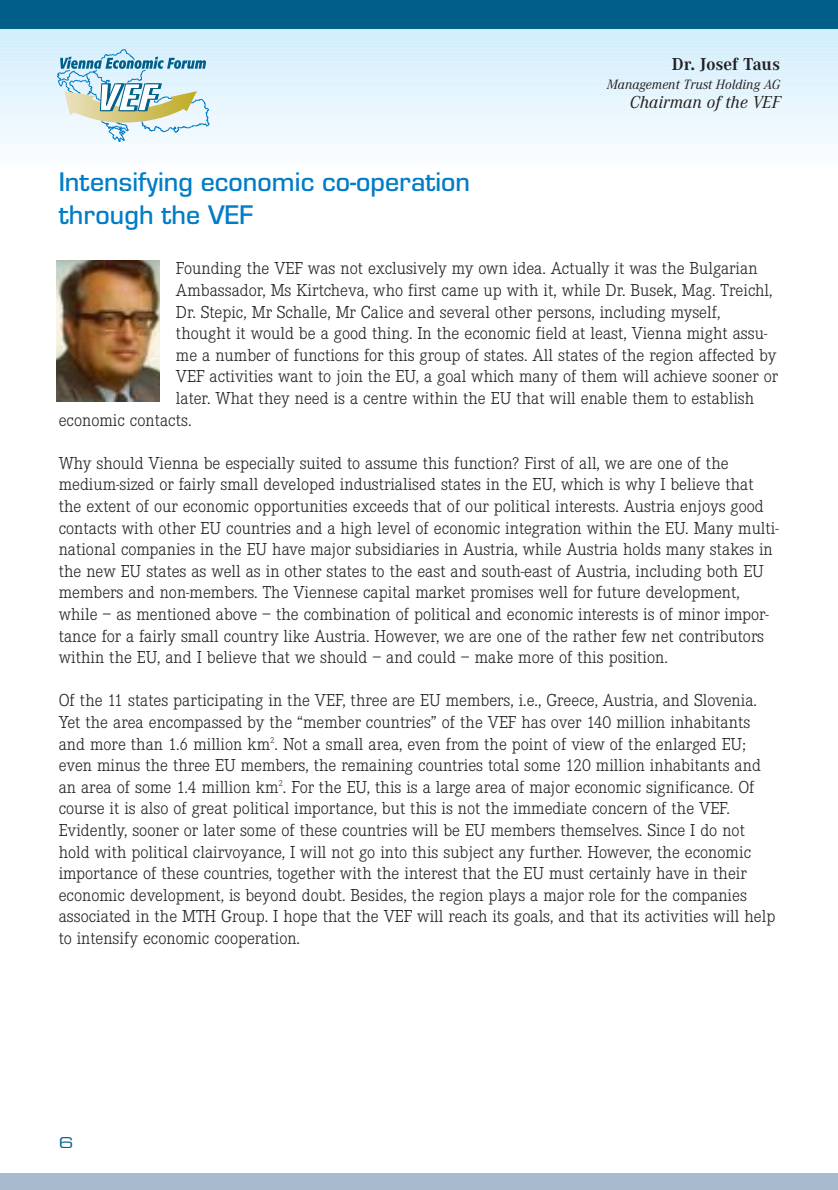
<style>
.page{position:relative;width:838px;height:1190px;background:#fff}
.page>*{position:absolute;margin:0;border:0;box-sizing:border-box;transform-origin:0 0}
.t1{font:500 28px/33.6px "Eurostile T";color:#007dc6}
.t2{font:300 18px/21.6px "Corporate E";color:#231f1f}
.t3{font:italic 18px "Corporate A";color:#231f1f}
.t4{font:700 18px "Corporate A";color:#231f1f}
.t5{font:italic 14px "Corporate A";color:#231f1f}
.t6{font:14px "Thekla Extended";color:#005e88}
</style>
<div class="page">
<div style="left:0;top:160px;width:838px;height:8px;background:#fbfeff"></div>
<div style="left:0;top:153px;width:838px;height:8px;background:#f8fcff"></div>
<div style="left:0;top:146px;width:838px;height:8px;background:#f6fbfe"></div>
<div style="left:0;top:140px;width:838px;height:7px;background:#f3fbfe"></div>
<div style="left:0;top:133px;width:838px;height:8px;background:#f1fafe"></div>
<div style="left:0;top:126px;width:838px;height:8px;background:#eff9fe"></div>
<div style="left:0;top:120px;width:838px;height:7px;background:#eef8fe"></div>
<div style="left:0;top:113px;width:838px;height:8px;background:#ecf7fe"></div>
<div style="left:0;top:106px;width:838px;height:8px;background:#eaf6fe"></div>
<div style="left:0;top:100px;width:838px;height:7px;background:#e8f6fd"></div>
<div style="left:0;top:93px;width:838px;height:8px;background:#e6f6fd"></div>
<div style="left:0;top:86px;width:838px;height:8px;background:#e3f4fd"></div>
<div style="left:0;top:80px;width:838px;height:7px;background:#e0f3fd"></div>
<div style="left:0;top:73px;width:838px;height:7px;background:#dff2fd"></div>
<div style="left:0;top:66px;width:838px;height:8px;background:#ddf2fd"></div>
<div style="left:0;top:59px;width:838px;height:8px;background:#dbf1fd"></div>
<div style="left:0;top:53px;width:838px;height:7px;background:#d8f0fc"></div>
<div style="left:0;top:46px;width:838px;height:8px;background:#d7effc"></div>
<div style="left:0;top:39px;width:838px;height:8px;background:#d4effc"></div>
<div style="left:0;top:33px;width:838px;height:7px;background:#d2eefc"></div>
<div style="left:0;top:26px;width:838px;height:8px;background:#d0eefc"></div>
<div style="left:0;top:23px;width:838px;height:7px;background:#005e88"></div>
<div style="left:0;top:0;width:838px;height:28px;background:#005e88"></div>
<svg style="left:57px;top:49px;width:153px;height:93px"></svg>
<div style="left:0;top:1174px;width:838px;height:16px;background:#a7bace"></div>
<img style="left:57px;top:261px;width:103px;height:140px">
<p class="t4" style="left:672px;top:57px;width:110px">Dr. Josef Taus</p>
<p class="t5" style="left:607px;top:79px;width:175px">Management Trust Holding AG</p>
<p class="t3" style="left:630px;top:97px;width:152px">Chairman of the VEF</p>
<h1 class="t1" style="left:59px;top:167px;width:413px">Intensifying economic co-operation through the VEF</h1>
<p class="t2" style="left:176px;top:260px;width:583px">Founding the VEF was not exclusively my own idea. Actually it was the Bulgarian</p>
<p class="t2" style="left:176px;top:281px;width:598px">Ambassador, Ms Kirtcheva, who first came up with it, while Dr. Busek, Mag. Treichl,</p>
<p class="t2" style="left:176px;top:303px;width:546px">Dr. Stepic, Mr Schalle, Mr Calice and several other persons, including myself,</p>
<p class="t2" style="left:176px;top:325px;width:593px">thought it would be a good thing. In the economic field at least, Vienna might assu-</p>
<p class="t2" style="left:176px;top:346px;width:602px">me a number of functions for this group of states. All states of the region affected by</p>
<p class="t2" style="left:176px;top:368px;width:604px">VEF activities want to join the EU, a goal which many of them will achieve sooner or</p>
<p class="t2" style="left:176px;top:389px;width:580px">later. What they need is a centre within the EU that will enable them to establish</p>
<p class="t2" style="left:59px;top:411px;width:134px">economic contacts.</p>
<p class="t2" style="left:59px;top:454px;width:722px">Why should Vienna be especially suited to assume this function? First of all, we are one of the medium-sized or fairly small developed industrialised states in the EU, which is why I believe that the extent of our economic opportunities exceeds that of our political interests. Austria enjoys good contacts with other EU countries and a high level of economic integration within the EU. Many multi&shy;national companies in the EU have major subsidiaries in Austria, while Austria holds many stakes in the new EU states as well as in other states to the east and south-east of Austria, including both EU members and non-members. The Viennese capital market promises well for future development, while – as mentioned above – the combination of political and economic interests is of minor impor&shy;tance for a fairly small country like Austria. However, we are one of the rather few net contributors within the EU, and I believe that we should – and could – make more of this position.</p>
<p class="t2" style="left:59px;top:692px;width:718px">Of the 11 states participating in the VEF, three are EU members, i.e., Greece, Austria, and Slovenia.<br>Yet the area encompassed by the “member countries” of the VEF has over 140 million inhabitants and more than 1.6 million km<sup>2</sup>. Not a small area, even from the point of view of the enlarged EU; even minus the three EU members, the remaining countries total some 120 million inhabitants and an area of some 1.4 million km<sup>2</sup>. For the EU, this is a large area of major economic significance. Of course it is also of great political importance, but this is not the immediate concern of the VEF.<br>Evidently, sooner or later some of these countries will be EU members themselves. Since I do not hold with political clairvoyance, I will not go into this subject any further. However, the economic importance of these countries, together with the interest that the EU must certainly have in their economic development, is beyond doubt. Besides, the region plays a major role for the companies associated in the MTH Group. I hope that the VEF will reach its goals, and that its activities will help to intensify economic cooperation.</p>
<p class="t6" style="left:59px;top:1137px;width:16px">6</p>
</div>
